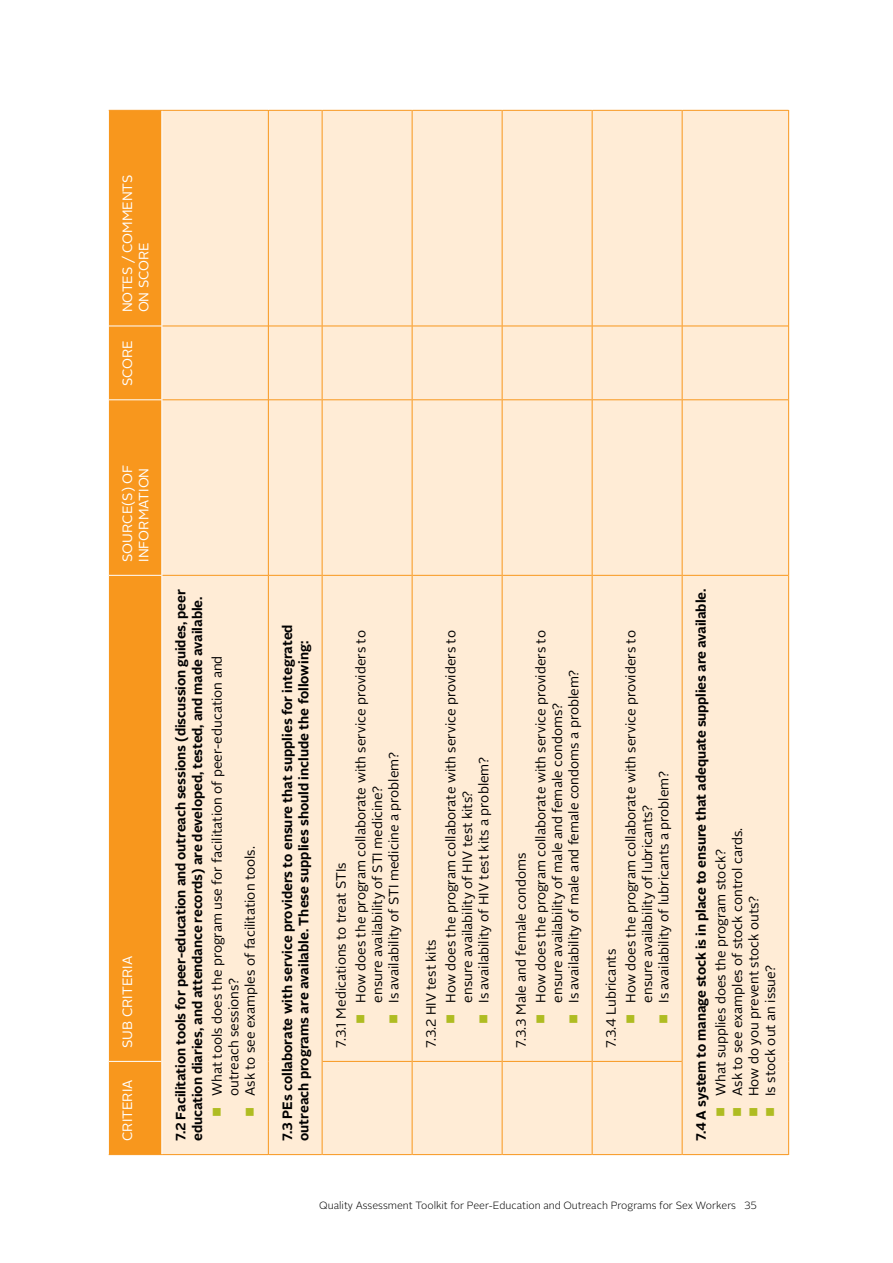
<style>
.page{position:relative;width:893px;height:1263px;background:#fff}
.page>*{position:absolute;margin:0;border:0;box-sizing:border-box;transform-origin:0 0}
.t1{font:13.5px/16.5px "Alright Sans";color:#000}
.t2{font:700 13.5px/16.5px "Alright Sans";letter-spacing:-.01em;color:#000}
.t3{font:13.5px/16.2px "Alright Sans";color:#fff}
.t4{font:300 10.5px "Alright Sans";color:#000}
.s1{color:#afbc22}
</style>
<div class="page">
<div style="left:109px;top:111px;width:52px;height:1043px;background:#f8971d"></div>
<div style="left:162px;top:111px;width:626px;height:1043px;background:#ffecd6"></div>
<hr style="left:162px;top:1154px;width:106px;height:1px;background:#f8971d">
<hr style="left:162px;top:575px;width:106px;height:1px;background:#f8971d">
<hr style="left:162px;top:399px;width:106px;height:1px;background:#f8971d">
<hr style="left:162px;top:326px;width:106px;height:1px;background:#f8971d">
<hr style="left:162px;top:110px;width:106px;height:1px;background:#f8971d">
<hr style="left:268px;top:1061px;width:1px;height:94px;background:#f8971d">
<hr style="left:269px;top:1154px;width:53px;height:1px;background:#f8971d">
<hr style="left:268px;top:575px;width:1px;height:486px;background:#f8971d">
<hr style="left:268px;top:400px;width:1px;height:175px;background:#f8971d">
<hr style="left:269px;top:575px;width:53px;height:1px;background:#f8971d">
<hr style="left:268px;top:326px;width:1px;height:74px;background:#f8971d">
<hr style="left:269px;top:399px;width:53px;height:1px;background:#f8971d">
<hr style="left:268px;top:110px;width:1px;height:216px;background:#f8971d">
<hr style="left:269px;top:326px;width:53px;height:1px;background:#f8971d">
<hr style="left:269px;top:110px;width:53px;height:1px;background:#f8971d">
<hr style="left:322px;top:1061px;width:1px;height:94px;background:#f8971d">
<hr style="left:322px;top:1154px;width:90px;height:1px;background:#f8971d">
<hr style="left:322px;top:575px;width:1px;height:486px;background:#f8971d">
<hr style="left:322px;top:1061px;width:90px;height:1px;background:#f8971d">
<hr style="left:322px;top:400px;width:1px;height:175px;background:#f8971d">
<hr style="left:322px;top:575px;width:90px;height:1px;background:#f8971d">
<hr style="left:322px;top:326px;width:1px;height:74px;background:#f8971d">
<hr style="left:322px;top:399px;width:90px;height:1px;background:#f8971d">
<hr style="left:322px;top:110px;width:1px;height:216px;background:#f8971d">
<hr style="left:322px;top:326px;width:90px;height:1px;background:#f8971d">
<hr style="left:322px;top:110px;width:90px;height:1px;background:#f8971d">
<hr style="left:412px;top:1061px;width:1px;height:94px;background:#f8971d">
<hr style="left:412px;top:1154px;width:90px;height:1px;background:#f8971d">
<hr style="left:412px;top:575px;width:1px;height:486px;background:#f8971d">
<hr style="left:412px;top:1061px;width:90px;height:1px;background:#f8971d">
<hr style="left:412px;top:400px;width:1px;height:175px;background:#f8971d">
<hr style="left:412px;top:575px;width:90px;height:1px;background:#f8971d">
<hr style="left:412px;top:326px;width:1px;height:74px;background:#f8971d">
<hr style="left:412px;top:399px;width:90px;height:1px;background:#f8971d">
<hr style="left:412px;top:110px;width:1px;height:216px;background:#f8971d">
<hr style="left:412px;top:326px;width:90px;height:1px;background:#f8971d">
<hr style="left:412px;top:110px;width:90px;height:1px;background:#f8971d">
<hr style="left:502px;top:1061px;width:1px;height:94px;background:#f8971d">
<hr style="left:502px;top:1154px;width:90px;height:1px;background:#f8971d">
<hr style="left:502px;top:575px;width:1px;height:486px;background:#f8971d">
<hr style="left:502px;top:1061px;width:90px;height:1px;background:#f8971d">
<hr style="left:502px;top:400px;width:1px;height:175px;background:#f8971d">
<hr style="left:502px;top:575px;width:90px;height:1px;background:#f8971d">
<hr style="left:502px;top:326px;width:1px;height:74px;background:#f8971d">
<hr style="left:502px;top:399px;width:90px;height:1px;background:#f8971d">
<hr style="left:502px;top:110px;width:1px;height:216px;background:#f8971d">
<hr style="left:502px;top:326px;width:90px;height:1px;background:#f8971d">
<hr style="left:502px;top:110px;width:90px;height:1px;background:#f8971d">
<hr style="left:592px;top:1061px;width:1px;height:94px;background:#f8971d">
<hr style="left:592px;top:1154px;width:90px;height:1px;background:#f8971d">
<hr style="left:592px;top:575px;width:1px;height:486px;background:#f8971d">
<hr style="left:592px;top:1061px;width:90px;height:1px;background:#f8971d">
<hr style="left:592px;top:400px;width:1px;height:175px;background:#f8971d">
<hr style="left:592px;top:575px;width:90px;height:1px;background:#f8971d">
<hr style="left:592px;top:326px;width:1px;height:74px;background:#f8971d">
<hr style="left:592px;top:399px;width:90px;height:1px;background:#f8971d">
<hr style="left:592px;top:110px;width:1px;height:216px;background:#f8971d">
<hr style="left:592px;top:326px;width:90px;height:1px;background:#f8971d">
<hr style="left:592px;top:110px;width:90px;height:1px;background:#f8971d">
<hr style="left:682px;top:1061px;width:1px;height:94px;background:#f8971d">
<hr style="left:682px;top:1154px;width:106px;height:1px;background:#f8971d">
<hr style="left:682px;top:575px;width:1px;height:486px;background:#f8971d">
<hr style="left:682px;top:400px;width:1px;height:175px;background:#f8971d">
<hr style="left:682px;top:575px;width:106px;height:1px;background:#f8971d">
<hr style="left:682px;top:326px;width:1px;height:74px;background:#f8971d">
<hr style="left:682px;top:399px;width:106px;height:1px;background:#f8971d">
<hr style="left:682px;top:110px;width:1px;height:216px;background:#f8971d">
<hr style="left:682px;top:326px;width:106px;height:1px;background:#f8971d">
<hr style="left:682px;top:110px;width:106px;height:1px;background:#f8971d">
<hr style="left:788px;top:1061px;width:1px;height:94px;background:#f8971d">
<hr style="left:788px;top:575px;width:1px;height:486px;background:#f8971d">
<hr style="left:788px;top:400px;width:1px;height:175px;background:#f8971d">
<hr style="left:788px;top:326px;width:1px;height:74px;background:#f8971d">
<hr style="left:788px;top:110px;width:1px;height:216px;background:#f8971d">
<hr style="left:109px;top:1061px;width:52px;height:1px;background:#fff">
<hr style="left:109px;top:575px;width:52px;height:1px;background:#fff">
<hr style="left:109px;top:110px;width:53px;height:1px;background:#f8971d">
<hr style="left:109px;top:1154px;width:53px;height:1px;background:#f8971d">
<hr style="left:109px;top:399px;width:52px;height:1px;background:#fff">
<hr style="left:109px;top:326px;width:52px;height:1px;background:#fff">
<svg style="left:222px;top:1093px;width:1px;height:14px"></svg>
<svg style="left:255px;top:1093px;width:1px;height:14px"></svg>
<svg style="left:366px;top:1000px;width:1px;height:14px"></svg>
<svg style="left:399px;top:1000px;width:1px;height:14px"></svg>
<svg style="left:456px;top:1000px;width:1px;height:14px"></svg>
<svg style="left:489px;top:1000px;width:1px;height:14px"></svg>
<svg style="left:546px;top:1000px;width:1px;height:14px"></svg>
<svg style="left:579px;top:1000px;width:1px;height:14px"></svg>
<svg style="left:636px;top:1000px;width:1px;height:14px"></svg>
<svg style="left:669px;top:1000px;width:1px;height:14px"></svg>
<svg style="left:726px;top:1093px;width:1px;height:14px"></svg>
<svg style="left:742px;top:1093px;width:1px;height:14px"></svg>
<svg style="left:759px;top:1093px;width:1px;height:14px"></svg>
<svg style="left:775px;top:1093px;width:1px;height:14px"></svg>
<p class="t3" style="left:120px;top:312px;width:139px;rotate:-90deg">NOTES / COMMENTS<br>ON SCORE</p>
<p class="t3" style="left:120px;top:386px;width:48px;rotate:-90deg">SCORE</p>
<p class="t3" style="left:120px;top:562px;width:99px;rotate:-90deg">SOURCE(S) OF<br>INFORMATION</p>
<p class="t3" style="left:120px;top:1048px;width:93px;rotate:-90deg">SUB CRITERIA</p>
<p class="t3" style="left:120px;top:1141px;width:63px;rotate:-90deg">CRITERIA</p>
<p class="t2" style="left:173px;top:1141px;width:553px;rotate:-90deg">7.2 Facilitation tools for peer-education and outreach sessions (discussion guides, peer education diaries, and attendance records) are developed, tested, and made available.</p>
<p class="t1" style="left:209px;top:1096px;width:442px;text-indent:-21px;rotate:-90deg"><span class="s1">■</span> What tools does the program use for facilitation of peer-education and outreach sessions?</p>
<p class="t1" style="left:242px;top:1117px;width:272px;rotate:-90deg"><span class="s1">■</span> Ask to see examples of facilitation tools.</p>
<p class="t2" style="left:279px;top:1141px;width:518px;rotate:-90deg">7.3 PEs collaborate with service providers to ensure that supplies for integrated outreach programs are available. These supplies should include the following:</p>
<p class="t1" style="left:333px;top:1048px;width:187px;rotate:-90deg">7.3.1 Medications to treat STIs</p>
<p class="t1" style="left:353px;top:1003px;width:374px;text-indent:-21px;rotate:-90deg"><span class="s1">■</span> How does the program collaborate with service providers to ensure availability of STI medicine?</p>
<p class="t1" style="left:386px;top:1024px;width:273px;rotate:-90deg"><span class="s1">■</span> Is availability of STI medicine a problem?</p>
<p class="t1" style="left:423px;top:1048px;width:110px;rotate:-90deg">7.3.2 HIV test kits</p>
<p class="t1" style="left:443px;top:1003px;width:374px;text-indent:-21px;rotate:-90deg"><span class="s1">■</span> How does the program collaborate with service providers to ensure availability of HIV test kits?</p>
<p class="t1" style="left:476px;top:1024px;width:268px;rotate:-90deg"><span class="s1">■</span> Is availability of HIV test kits a problem?</p>
<p class="t1" style="left:513px;top:1048px;width:197px;rotate:-90deg">7.3.3 Male and female condoms</p>
<p class="t1" style="left:533px;top:1003px;width:374px;text-indent:-21px;rotate:-90deg"><span class="s1">■</span> How does the program collaborate with service providers to ensure availability of male and female condoms?</p>
<p class="t1" style="left:566px;top:1024px;width:356px;rotate:-90deg"><span class="s1">■</span> Is availability of male and female condoms a problem?</p>
<p class="t1" style="left:603px;top:1048px;width:100px;rotate:-90deg">7.3.4 Lubricants</p>
<p class="t1" style="left:623px;top:1003px;width:374px;text-indent:-21px;rotate:-90deg"><span class="s1">■</span> How does the program collaborate with service providers to ensure availability of lubricants?</p>
<p class="t1" style="left:656px;top:1024px;width:254px;rotate:-90deg"><span class="s1">■</span> Is availability of lubricants a problem?</p>
<p class="t2" style="left:693px;top:1141px;width:554px;rotate:-90deg">7.4 A system to manage stock is in place to ensure that adequate supplies are available.</p>
<p class="t1" style="left:729px;top:1117px;width:291px;rotate:-90deg"><span class="s1">■</span> Ask to see examples of stock control cards.</p>
<p class="t1" style="left:713px;top:1117px;width:269px;rotate:-90deg"><span class="s1">■</span> What supplies does the program stock?</p>
<p class="t1" style="left:746px;top:1117px;width:222px;rotate:-90deg"><span class="s1">■</span> How do you prevent stock outs?</p>
<p class="t1" style="left:762px;top:1117px;width:154px;rotate:-90deg"><span class="s1">■</span> Is stock out an issue?</p>
<p class="t4" style="left:319px;top:1198px;width:439px">Quality Assessment Toolkit for Peer-Education and Outreach Programs for Sex Workers 35</p>
</div>
